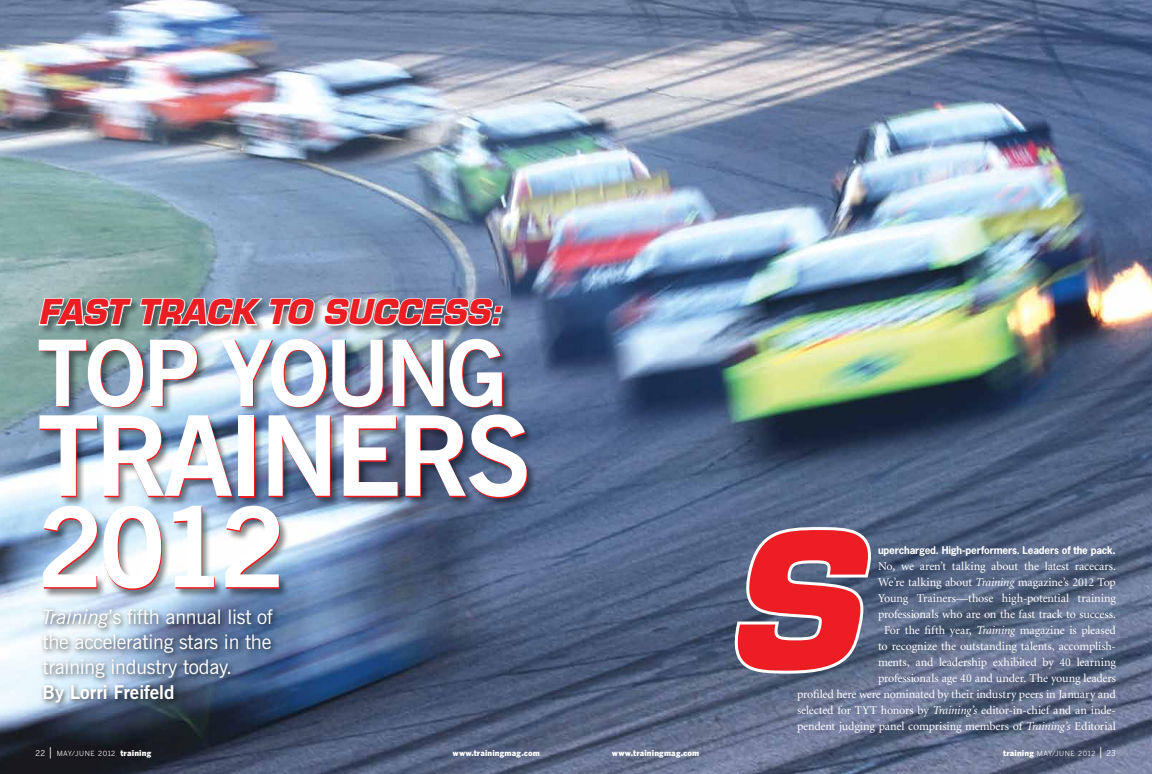
<style>
.page{position:relative;width:1152px;height:774px;background:#fff}
.page>*{position:absolute;margin:0;border:0;box-sizing:border-box;transform-origin:0 0}
.t1{font:italic 700 184.4px "Eurostile LT Std";color:#ed1d24}
.t2{font:700 110.6px/91.4px "News Gothic BT";letter-spacing:-.04em;color:#fff}
.t3{font:700 91.3px "News Gothic BT";letter-spacing:-.05em;color:#fff}
.t4{font:italic 700 33.5px "Eurostile LT Std";letter-spacing:-.01em;color:#ed1d24}
.t5{font:20px/25px "News Gothic BT";letter-spacing:-.01em;color:#fff;text-align:justify}
.t6{font:700 19px "News Gothic BT";color:#fff}
.t7{font:12px/16px "Minion";letter-spacing:-.01em;color:#fff;text-align:right}
.t8{font:700 10px "News Gothic";letter-spacing:-.02em;color:#fff}
.t9{font:900 8px "Bureau Gothic";letter-spacing:.02em;color:#fff}
.t10{font:7px "Bureau Gothic";letter-spacing:.08em;color:#fff}
.s1{font-style:italic}
.s2{font-size:8px}
.s3{font-size:12px}
.s4{font-weight:900;font-size:8px}
.s5{font-size:11px}
</style>
<div class="page">
<img style="left:0;top:0;width:1152px;height:774px">
<div style="left:39px;top:605px;width:240px;height:104px;background:#000;opacity:.75"></div>
<div style="left:39px;top:338px;width:498px;height:262px;background:#000;opacity:.46"></div>
<div style="left:38px;top:297px;width:474px;height:39px;background:#000;opacity:.44"></div>
<svg style="left:37px;top:297px;width:280px;height:30px"></svg>
<svg style="left:324px;top:297px;width:180px;height:30px"></svg>
<svg style="left:730px;top:524px;width:145px;height:153px"></svg>
<h3 class="t4" style="left:38px;top:291px;width:465px">FAST TRACK TO SUCCESS:</h3>
<h3 class="t3" style="left:37px;top:318px;width:472px">TOP YOUNG</h3>
<h2 class="t2" style="left:37px;top:410px;width:495px">TRAIN ERS<br>2012</h2>
<h3 class="t5" style="left:42px;top:604px;width:232px"><span class="s1">Training</span>’s fifth annual list of the accelerating stars in the training industry today.</h3>
<h3 class="t6" style="left:42px;top:680px;width:134px">BY LORRI FREIFELD</h3>
<p class="t10" style="left:36px;top:749px;width:117px"><span class="s2">22</span> <span class="s3">|</span> MAY/JUNE 2012 <span class="s4">training</span></p>
<p class="t9" style="left:453px;top:748px;width:89px">www.trainingmag.com</p>
<p class="t9" style="left:612px;top:748px;width:89px">www.trainingmag.com</p>
<h1 class="t1" style="left:724px;top:488px;width:134px">S</h1>
<p class="t8" style="left:878px;top:544px;width:239px">upercharged. High-performers. Leaders of the pack<span class="s5">.</span></p>
<p class="t7" style="left:797px;top:559px;width:321px">No, we aren’t talking about the latest racecars.<br>We’re talking about <span class="s1">Training</span> magazine’s 2012 Top<br>Young Trainers—those high-potential training<br>professionals who are on the fast track to success.<br>For the fifth year, <span class="s1">Training</span> magazine is pleased<br>to recognize the outstanding talents, accomplish-<br>ments, and leadership exhibited by 40 learning<br>professionals age 40 and under. The young leaders<br>profiled here were nominated by their industry peers in January and selected for TYT honors by <span class="s1">Training’s</span> editor-in-chief and an inde&shy;pendent judging panel comprising members of <span class="s1">Training’s</span> Editorial</p>
<p class="t10" style="left:1003px;top:749px;width:114px"><span class="s4">training</span> MAY/JUNE 2012 <span class="s3">|</span> <span class="s2">23</span></p>
</div>
